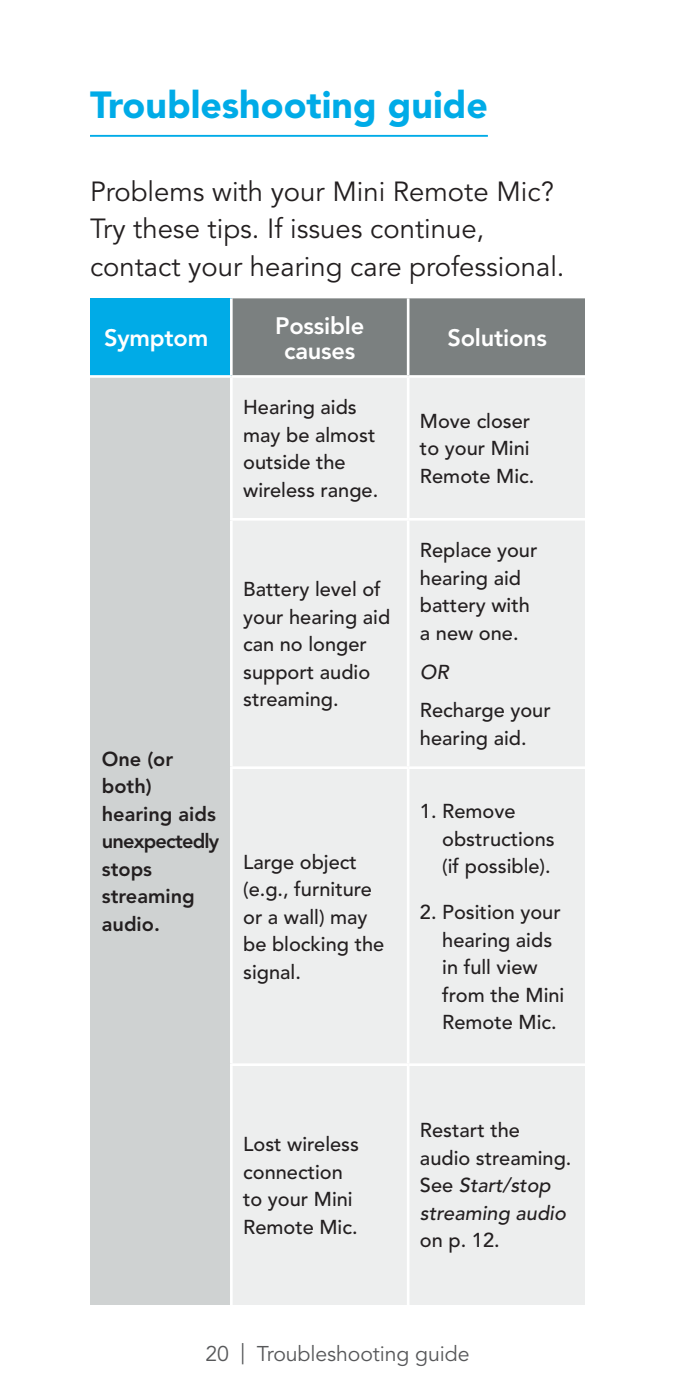
<style>
.page{position:relative;width:675px;height:1395px;background:#fff}
.page>*{position:absolute;margin:0;border:0;box-sizing:border-box;transform-origin:0 0}
.Page_Headline{font:37.5px "Avenir LT SLI Std Black";color:#00abe7}
.Body_Copy{font:27.5px/37.5px "Avenir LT SLI Std Book";color:#231f20}
.t1{font:23.75px/25px "Avenir LT SLI Std Heavy";letter-spacing:-.01em;color:#fff;text-align:center}
.t2{font:21.25px "Avenir LT SLI Std Book";letter-spacing:-.005em;color:#57585a}
.t3{font:20px/27.5px "Avenir LT SLI Std Medium";color:#231f20}
.t4{font:20px/27.5px "Avenir LT SLI Std Heavy";color:#231f20}
.t5{font:italic 20px "Avenir LT SLI Std Medium";color:#231f20}
.s1{font-style:italic}
</style>
<div class="page">
<div style="left:90px;top:298px;width:141px;height:78px;background:#00abe7"></div>
<div style="left:233px;top:298px;width:352px;height:77px;background:#7b8080"></div>
<div style="left:90px;top:376px;width:141px;height:929px;background:#cfd2d2"></div>
<div style="left:233px;top:378px;width:352px;height:927px;background:#edeeee"></div>
<hr style="left:230px;top:298px;width:3px;height:77px;background:#fff">
<hr style="left:407px;top:298px;width:2px;height:77px;background:#fff">
<hr style="left:90px;top:375px;width:141px;height:3px;background:#fff">
<hr style="left:230px;top:378px;width:3px;height:140px;background:#fff">
<hr style="left:407px;top:378px;width:2px;height:140px;background:#fff">
<hr style="left:230px;top:518px;width:178px;height:3px;background:#fff">
<hr style="left:230px;top:521px;width:3px;height:245px;background:#fff">
<hr style="left:408px;top:518px;width:177px;height:3px;background:#fff">
<hr style="left:407px;top:521px;width:2px;height:245px;background:#fff">
<hr style="left:230px;top:769px;width:3px;height:294px;background:#fff">
<hr style="left:407px;top:769px;width:2px;height:294px;background:#fff">
<hr style="left:230px;top:1066px;width:3px;height:239px;background:#fff">
<hr style="left:407px;top:1066px;width:2px;height:239px;background:#fff">
<hr style="left:230px;top:766px;width:178px;height:3px;background:#fff">
<hr style="left:408px;top:766px;width:177px;height:3px;background:#fff">
<hr style="left:230px;top:1063px;width:178px;height:3px;background:#fff">
<hr style="left:408px;top:1063px;width:177px;height:3px;background:#fff">
<hr style="left:90px;top:135px;width:398px;height:2px;background:#00abe7">
<p class="Page_Headline" style="left:90px;top:83px;width:399px">Troubleshooting guide</p>
<p class="Body_Copy" style="left:90px;top:173px;width:476px">Problems with your Mini Remote Mic?<br>Try these tips. If issues continue, contact your hearing care professional.</p>
<p class="t1" style="left:104px;top:326px;width:106px">Symptom</p>
<p class="t1" style="left:275px;top:313px;width:90px">Possible causes</p>
<p class="t3" style="left:243px;top:394px;width:137px">Hearing aids may be almost outside the wireless range.</p>
<p class="t4" style="left:102px;top:745px;width:119px">One (or both) hearing aids unexpectedly stops streaming audio.</p>
<p class="t3" style="left:243px;top:576px;width:149px">Battery level of your hearing aid can no longer support audio streaming.</p>
<p class="t3" style="left:243px;top:849px;width:143px">Large object (e.g., furniture or a wall) may be blocking the signal.</p>
<p class="t1" style="left:447px;top:326px;width:101px">Solutions</p>
<p class="t3" style="left:420px;top:408px;width:116px">Move closer to your Mini<br>Remote Mic.</p>
<p class="t3" style="left:420px;top:537px;width:119px">Replace your hearing aid battery with a new one.</p>
<p class="t5" style="left:420px;top:660px;width:30px">OR</p>
<p class="t3" style="left:420px;top:697px;width:132px">Recharge your hearing aid.</p>
<p class="t3" style="left:442px;top:798px;width:114px;text-indent:-22px">1. Remove obstructions (if possible).</p>
<p class="t3" style="left:442px;top:899px;width:124px;text-indent:-22px">2. Position your hearing aids in full view from the Mini<br>Remote Mic.</p>
<p class="t3" style="left:243px;top:1131px;width:117px">Lost wireless connection to your Mini<br>Remote Mic.</p>
<p class="t3" style="left:420px;top:1117px;width:153px">Restart the audio streaming.<br>See <span class="s1">Start/stop streaming audio </span>on p. 12.</p>
<p class="t2" style="left:206px;top:1342px;width:265px">20 | Troubleshooting guide</p>
</div>
